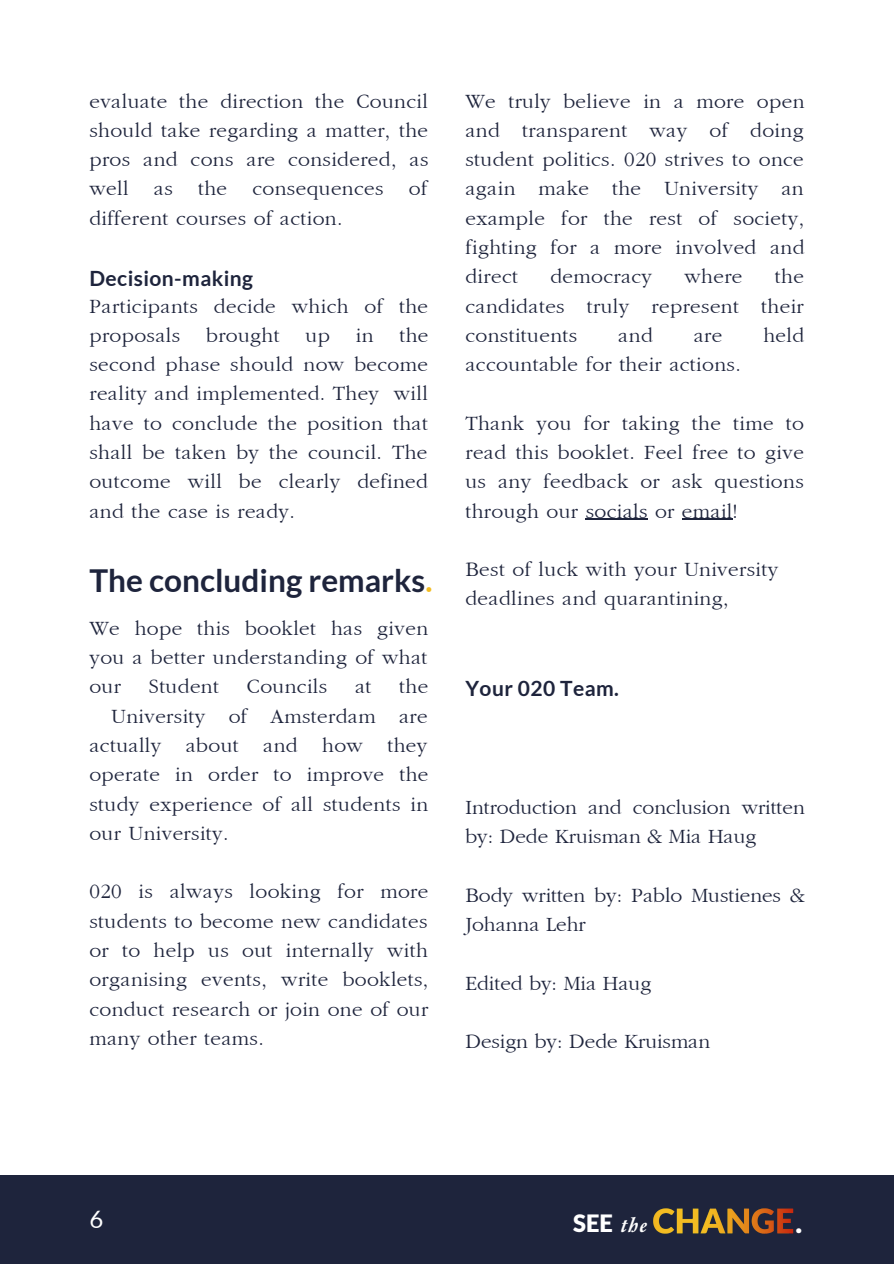
<style>
.page{position:relative;width:894px;height:1264px;background:#fff}
.page>*{position:absolute;margin:0;border:0;box-sizing:border-box;transform-origin:0 0}
.t1{font:700 31.5px "Lato";color:#1e243c}
.t2{font:900 28.8px "Lato";color:#fff}
.t3{font:24px "Lato";color:#fff}
.t4{font:900 23.85px "Lato";color:#fff}
.t5{font:21px/29.2px "Garamond";letter-spacing:.02em;color:#1e243c;text-align:justify}
.t6{font:21px/29.2px "Garamond";color:#1e243c}
.t7{font:700 21px "Lato";letter-spacing:.02em;color:#1e243c}
.s1{color:#f3bc22}
.s2{font-family:"Garamond";font-weight:500;font-style:italic;font-size:21.9px}
</style>
<div class="page">
<div style="left:0;top:1175px;width:893px;height:88px;background:#1e243c"></div>
<img style="left:653px;top:1208px;width:140px;height:26px">
<hr style="left:585px;top:519px;width:62px;height:1px;background:#1e243c">
<hr style="left:681px;top:519px;width:51px;height:1px;background:#1e243c">
<p class="t5" style="left:89px;top:87px;width:340px">evaluate the direction the Council should take regarding a matter, the pros and cons are considered, as well as the consequences of different courses of action.</p>
<p class="t7" style="left:89px;top:265px;width:165px">Decision-making</p>
<p class="t5" style="left:89px;top:292px;width:340px">Participants decide which of the proposals brought up in the second phase should now become reality and implemented. They will have to conclude the position that shall be taken by the council. The outcome will be clearly defined and the case is ready.</p>
<h1 class="t1" style="left:89px;top:560px;width:344px">The concluding remarks<span class="s1">.</span></h1>
<p class="t5" style="left:89px;top:614px;width:340px">We hope this booklet has given you a better understanding of what our</p>
<p class="t5" style="left:149px;top:673px;width:72px">Student</p>
<p class="t5" style="left:247px;top:673px;width:82px">Councils</p>
<p class="t5" style="left:355px;top:673px;width:18px">at</p>
<p class="t5" style="left:399px;top:673px;width:30px">the</p>
<p class="t5" style="left:111px;top:702px;width:318px">University of Amsterdam are</p>
<p class="t5" style="left:89px;top:731px;width:339px">actually about and how they</p>
<p class="t5" style="left:89px;top:760px;width:340px">operate in order to improve the</p>
<p class="t5" style="left:89px;top:790px;width:340px">study experience of all students in</p>
<p class="t5" style="left:89px;top:819px;width:141px">our University.</p>
<p class="t5" style="left:89px;top:878px;width:340px">020 is always looking for more students to become new candidates or to help us out internally with organising events, write booklets, conduct research or join one of our many other teams.</p>
<p class="t5" style="left:465px;top:87px;width:340px">We truly believe in a more open and transparent way of doing student politics. 020 strives to once again make the University an example for the rest of society, fighting for a more involved and direct</p>
<p class="t5" style="left:465px;top:263px;width:340px;text-indent:309px">the candidates truly represent their constituents</p>
<p class="t5" style="left:550px;top:263px;width:103px">democracy</p>
<p class="t5" style="left:684px;top:263px;width:59px">where</p>
<p class="t5" style="left:618px;top:321px;width:36px">and</p>
<p class="t5" style="left:693px;top:321px;width:30px">are</p>
<p class="t5" style="left:763px;top:321px;width:42px">held</p>
<p class="t5" style="left:465px;top:351px;width:277px">accountable for their actions.</p>
<p class="t5" style="left:465px;top:409px;width:340px">Thank you for taking the time to read this booklet. Feel free to give us any feedback or ask questions through our socials or email!</p>
<p class="t5" style="left:465px;top:555px;width:314px">Best of luck with your University deadlines and quarantining,</p>
<p class="t7" style="left:465px;top:675px;width:155px">Your 020 Team.</p>
<p class="t6" style="left:465px;top:793px;width:341px">Introduction and conclusion written by: Dede Kruisman &amp; Mia Haug</p>
<p class="t6" style="left:465px;top:881px;width:341px">Body written by: Pablo Mustienes &amp;<br>Johanna Lehr</p>
<p class="t6" style="left:465px;top:969px;width:187px">Edited by: Mia Haug</p>
<p class="t6" style="left:465px;top:1027px;width:246px">Design by: Dede Kruisman</p>
<p class="t3" style="left:89px;top:1204px;width:15px">6</p>
<p class="t4" style="left:573px;top:1208px;width:77px">SEE <span class="s2">the</span></p>
<h2 class="t2" style="left:795px;top:1204px;width:8px">.</h2>
</div>
